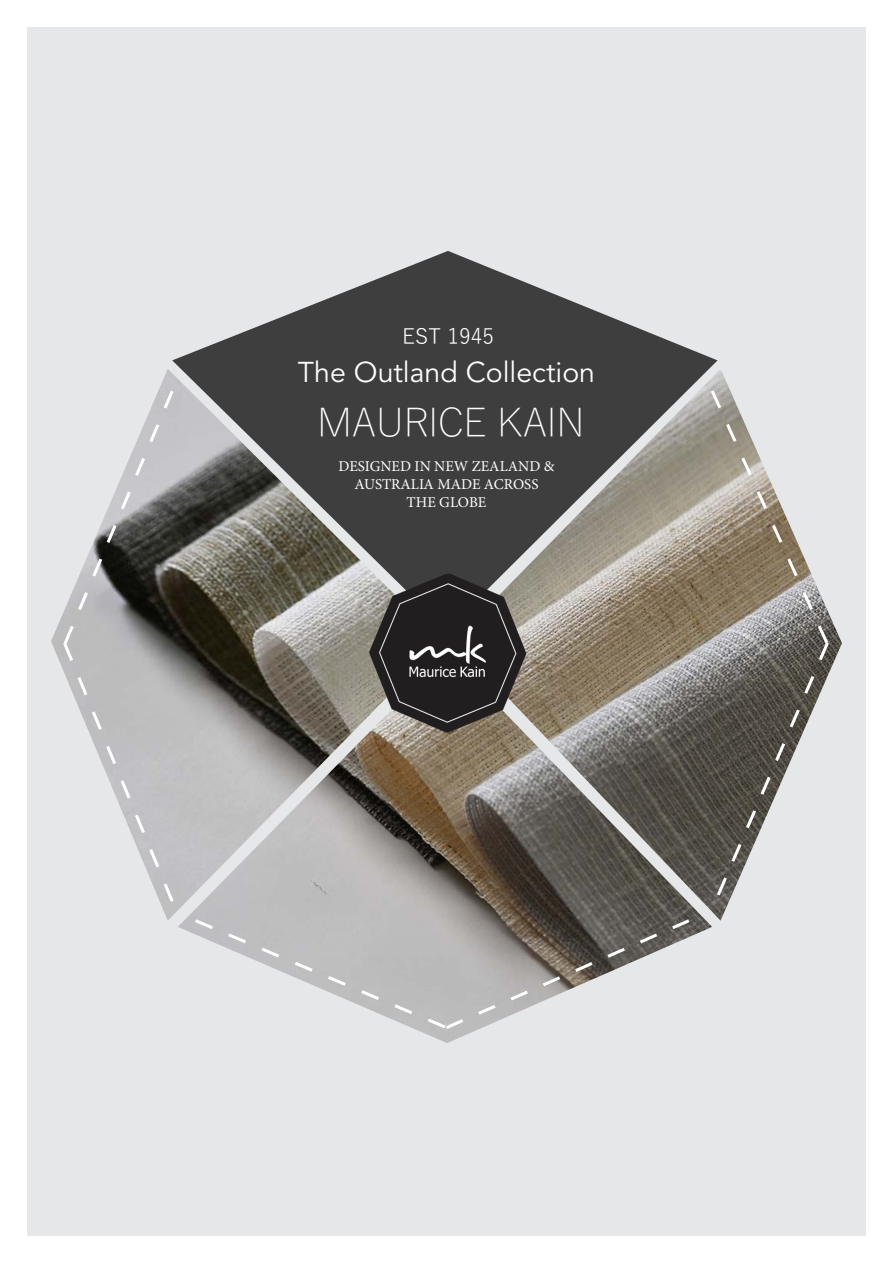
<style>
.page{position:relative;width:893px;height:1263px;background:#fff}
.page>*{position:absolute;margin:0;border:0;box-sizing:border-box;transform-origin:0 0}
.t1{font:300 39px "Yu Gothic";color:#fff}
.t2{font:28.5px "Avenir";color:#fff}
.t3{font:21px "Yu Gothic";color:#fff}
.t4{font:15px "Minion Pro";color:#fff}
</style>
<div class="page">
<div style="left:28px;top:27px;width:838px;height:1209px;background:#e6e7e9"></div>
<svg style="left:172px;top:251px;width:546px;height:317px;fill:#3e3e3f"></svg>
<img style="left:51px;top:369px;width:391px;height:551px">
<img style="left:454px;top:371px;width:388px;height:550px">
<img style="left:178px;top:653px;width:534px;height:390px">
<img style="left:365px;top:568px;width:164px;height:170px">
<svg style="left:61px;top:387px;width:115px;height:518px"></svg>
<svg style="left:192px;top:917px;width:501px;height:114px"></svg>
<svg style="left:708px;top:387px;width:123px;height:512px"></svg>
<p class="t3" style="left:402px;top:317px;width:93px">EST 1945</p>
<p class="t2" style="left:298px;top:356px;width:299px">The Outland Collection</p>
<p class="t1" style="left:317px;top:386px;width:269px">MAURICE KAIN</p>
<p class="t4" style="left:338px;top:456px;width:217px">DESIGNED IN NEW ZEALAND &amp;</p>
<p class="t4" style="left:354px;top:474px;width:185px">AUSTRALIA MADE ACROSS</p>
<p class="t4" style="left:407px;top:492px;width:81px">THE GLOBE</p>
</div>
